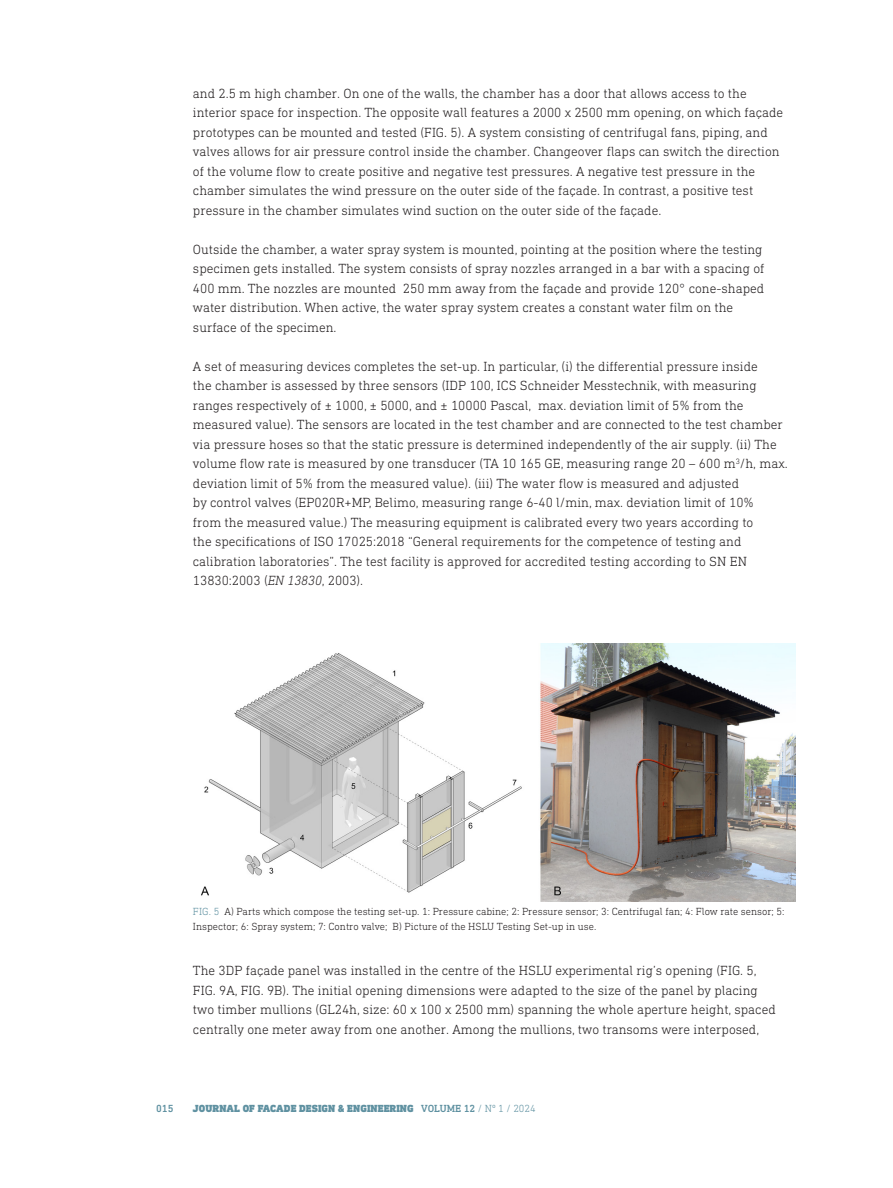
<style>
.page{position:relative;width:893px;height:1188px;background:#fff}
.page>*{position:absolute;margin:0;border:0;box-sizing:border-box;transform-origin:0 0}
.BODY_Normal{font:300 13.5px/19.5px "DIN Next Slab Pro";color:#231f20}
.BODY_Normal_-_No_Blank_Line_After{font:300 13.5px/19.5px "DIN Next Slab Pro";color:#231f20}
.t1{font:300 10.5px/14.7px "DIN Next Slab Pro";color:#231f20}
.t2{font:900 10.5px "DIN Next Slab Pro";letter-spacing:.01em;color:#5f91a1}
.t3{font:500 10.5px "DIN Next Slab Pro";color:#5f91a1}
.s1{font-style:italic}
.s2{color:#5f91a1}
.s3{font-weight:500}
.s4{font-weight:300}
</style>
<div class="page">
<img style="left:201px;top:644px;width:594px;height:257px">
<p class="BODY_Normal" style="left:193px;top:83px;width:592px">and 2.5 m high chamber. On one of the walls, the chamber has a door that allows access to the interior space for inspection. The opposite wall features a 2000 x 2500 mm opening, on which façade prototypes can be mounted and tested (FIG. 5). A system consisting of centrifugal fans, piping, and valves allows for air pressure control inside the chamber. Changeover flaps can switch the direction of the volume flow to create positive and negative test pressures. A negative test pressure in the chamber simulates the wind pressure on the outer side of the façade. In contrast, a positive test pressure in the chamber simulates wind suction on the outer side of the façade.</p>
<p class="BODY_Normal" style="left:193px;top:239px;width:573px">Outside the chamber, a water spray system is mounted, pointing at the position where the testing specimen gets installed. The system consists of spray nozzles arranged in a bar with a spacing of 400 mm. The nozzles are mounted 250 mm away from the façade and provide 120° cone-shaped water distribution. When active, the water spray system creates a constant water film on the surface of the specimen.</p>
<p class="BODY_Normal" style="left:193px;top:356px;width:596px">A set of measuring devices completes the set-up. In particular, (i) the differential pressure inside<br>the chamber is assessed by three sensors (IDP 100, ICS Schneider Messtechnik, with measuring ranges respectively of ± 1000, ± 5000, and ± 10000 Pascal, max. deviation limit of 5% from the measured value). The sensors are located in the test chamber and are connected to the test chamber via pressure hoses so that the static pressure is determined independently of the air supply. (ii) The volume flow rate is measured by one transducer (TA 10 165 GE, measuring range 20 – 600 m<sup>3</sup>/h, max. deviation limit of 5% from the measured value). (iii) The water flow is measured and adjusted<br>by control valves (EP020R+MP, Belimo, measuring range 6-40 l/min, max. deviation limit of 10%<br>from the measured value.) The measuring equipment is calibrated every two years according to<br>the specifications of ISO 17025:2018 “General requirements for the competence of testing and calibration laboratories”. The test facility is approved for accredited testing according to SN EN 13830:2003 (<span class="s1">EN 13830</span>, 2003).</p>
<p class="t1" style="left:193px;top:904px;width:593px"><span class="s2">Fig . 5</span> A) Parts which compose the testing set-up. 1: Pressure cabine; 2: Pressure sensor; 3: Centrifugal fan; 4: Flow rate sensor; 5:<br>Inspector; 6: Spray system; 7: Contro valve; B) Picture of the HSLU Testing Set-up in use.</p>
<p class="BODY_Normal_-_No_Blank_Line_After" style="left:193px;top:961px;width:584px">The 3DP façade panel was installed in the centre of the HSLU experimental rig’s opening (FIG. 5, FIG. 9A, FIG. 9B). The initial opening dimensions were adapted to the size of the panel by placing two timber mullions (GL24h, size: 60 x 100 x 2500 mm) spanning the whole aperture height, spaced centrally one meter away from one another. Among the mullions, two transoms were interposed,</p>
<p class="t3" style="left:156px;top:1102px;width:19px">015</p>
<p class="t2" style="left:193px;top:1102px;width:344px">JOURNAL OF FACADE DESIGN &amp; ENGINEERING <span class="s3">VOLUME 12</span> <span class="s4">/ Nº 1 / 2024</span></p>
</div>
